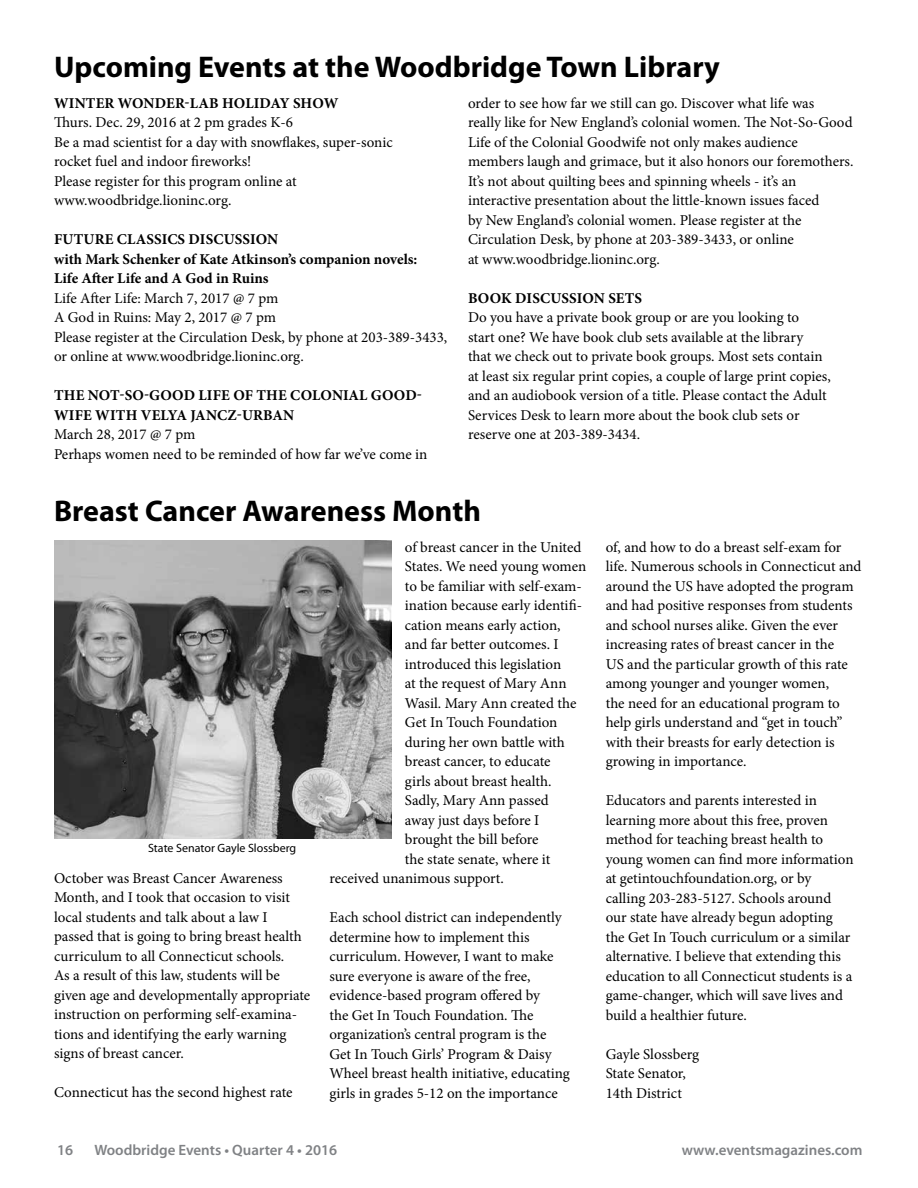
<style>
.page{position:relative;width:918px;height:1188px;background:#fff}
.page>*{position:absolute;margin:0;border:0;box-sizing:border-box;transform-origin:0 0}
.t1{font:700 30px "Myriad Pro";color:#000}
.t2{font:15px/19.5px "Minion Pro";color:#000}
.t3{font:700 15px/19.5px "Minion Pro";color:#000}
.t4{font:600 15px "Myriad Pro";color:#808285}
.t5{font:12px "Myriad Pro";color:#000}
</style>
<div class="page">
<img style="left:54px;top:541px;width:337px;height:297px">
<h1 class="t1" style="left:54px;top:47px;width:667px">Upcoming Events at the Woodbridge Town Library</h1>
<p class="t3" style="left:54px;top:93px;width:286px">WINTER WONDER-LAB HOLIDAY SHOW</p>
<p class="t2" style="left:54px;top:113px;width:340px">Thurs. Dec. 29, 2016 at 2 pm grades K-6<br>Be a mad scientist for a day with snowflakes, super-sonic rocket fuel and indoor fireworks!<br>Please register for this program online at www.woodbridge.lioninc.org.</p>
<p class="t3" style="left:54px;top:230px;width:365px">FUTURE CLASSICS DISCUSSION<br>with Mark Schenker of Kate Atkinson’s companion novels:<br>Life After Life and A God in Ruins</p>
<p class="t2" style="left:54px;top:288px;width:395px">Life After Life: March 7, 2017 @ 7 pm<br>A God in Ruins: May 2, 2017 @ 7 pm<br>Please register at the Circulation Desk, by phone at 203-389-3433, or online at www.woodbridge.lioninc.org.</p>
<p class="t3" style="left:54px;top:386px;width:370px">THE NOT-SO-GOOD LIFE OF THE COLONIAL GOOD-<br>WIFE WITH VELYA JANCZ-URBAN</p>
<p class="t2" style="left:54px;top:425px;width:375px">March 28, 2017 @ 7 pm<br>Perhaps women need to be reminded of how far we’ve come in</p>
<p class="t2" style="left:468px;top:93px;width:387px">order to see how far we still can go. Discover what life was<br>really like for New England’s colonial women. The Not-So-Good Life of the Colonial Goodwife not only makes audience members laugh and grimace, but it also honors our foremothers.<br>It’s not about quilting bees and spinning wheels - it’s an interactive presentation about the little-known issues faced<br>by New England’s colonial women. Please register at the Circulation Desk, by phone at 203-389-3433, or online<br>at www.woodbridge.lioninc.org.</p>
<p class="t3" style="left:468px;top:288px;width:176px">BOOK DISCUSSION SETS</p>
<p class="t2" style="left:468px;top:308px;width:364px">Do you have a private book group or are you looking to<br>start one? We have book club sets available at the library<br>that we check out to private book groups. Most sets contain at least six regular print copies, a couple of large print copies, and an audiobook version of a title. Please contact the Adult Services Desk to learn more about the book club sets or reserve one at 203-389-3434.</p>
<h1 class="t1" style="left:54px;top:491px;width:428px">Breast Cancer Awareness Month</h1>
<p class="t5" style="left:148px;top:841px;width:150px">State Senator Gayle Slossberg</p>
<p class="t2" style="left:54px;top:868px;width:258px">October was Breast Cancer Awareness Month, and I took that occasion to visit local students and talk about a law I passed that is going to bring breast health curriculum to all Connecticut schools.<br>As a result of this law, students will be given age and developmentally appropriate instruction on performing self-examina&shy;tions and identifying the early warning signs of breast cancer.</p>
<p class="t2" style="left:54px;top:1083px;width:240px">Connecticut has the second highest rate</p>
<p class="t2" style="left:405px;top:537px;width:178px">of breast cancer in the United</p>
<p class="t2" style="left:405px;top:557px;width:183px">States. We need young women</p>
<p class="t2" style="left:405px;top:576px;width:178px">to be familiar with self-exam-</p>
<p class="t2" style="left:405px;top:596px;width:179px">ination because early identifi-</p>
<p class="t2" style="left:405px;top:615px;width:157px">cation means early action,</p>
<p class="t2" style="left:405px;top:635px;width:155px">and far better outcomes. I</p>
<p class="t2" style="left:405px;top:654px;width:158px">introduced this legislation</p>
<p class="t2" style="left:405px;top:674px;width:163px">at the request of Mary Ann</p>
<p class="t2" style="left:405px;top:693px;width:173px">Wasil. Mary Ann created the</p>
<p class="t2" style="left:405px;top:713px;width:154px">Get In Touch Foundation</p>
<p class="t2" style="left:405px;top:732px;width:162px">during her own battle with</p>
<p class="t2" style="left:405px;top:752px;width:147px">breast cancer, to educate</p>
<p class="t2" style="left:405px;top:771px;width:148px">girls about breast health.</p>
<p class="t2" style="left:405px;top:791px;width:145px">Sadly, Mary Ann passed</p>
<p class="t2" style="left:405px;top:810px;width:136px">away just days before I</p>
<p class="t2" style="left:405px;top:830px;width:135px">brought the bill before</p>
<p class="t2" style="left:405px;top:849px;width:147px">the state senate, where it</p>
<p class="t2" style="left:329px;top:869px;width:176px">received unanimous support.</p>
<p class="t2" style="left:329px;top:908px;width:242px">Each school district can independently determine how to implement this curriculum. However, I want to make sure everyone is aware of the free, evidence-based program offered by<br>the Get In Touch Foundation. The organization’s central program is the Get In Touch Girls’ Program &amp; Daisy Wheel breast health initiative, educating girls in grades 5-12 on the importance</p>
<p class="t2" style="left:606px;top:537px;width:257px">of, and how to do a breast self-exam for life. Numerous schools in Connecticut and around the US have adopted the program and had positive responses from students and school nurses alike. Given the ever increasing rates of breast cancer in the<br>US and the particular growth of this rate among younger and younger women,<br>the need for an educational program to help girls understand and “get in touch” with their breasts for early detection is growing in importance.</p>
<p class="t2" style="left:606px;top:791px;width:249px">Educators and parents interested in learning more about this free, proven method for teaching breast health to young women can find more information at getintouchfoundation.org, or by calling 203-283-5127. Schools around our state have already begun adopting the Get In Touch curriculum or a similar alternative. I believe that extending this education to all Connecticut students is a game-changer, which will save lives and build a healthier future.</p>
<p class="t2" style="left:606px;top:1044px;width:95px">Gayle Slossberg<br>State Senator,<br>14th District</p>
<p class="t4" style="left:57px;top:1140px;width:18px">16</p>
<p class="t4" style="left:94px;top:1140px;width:244px">Woodbridge Events • Quarter 4 • 2016</p>
<p class="t4" style="left:682px;top:1140px;width:182px">www.eventsmagazines.com</p>
</div>
